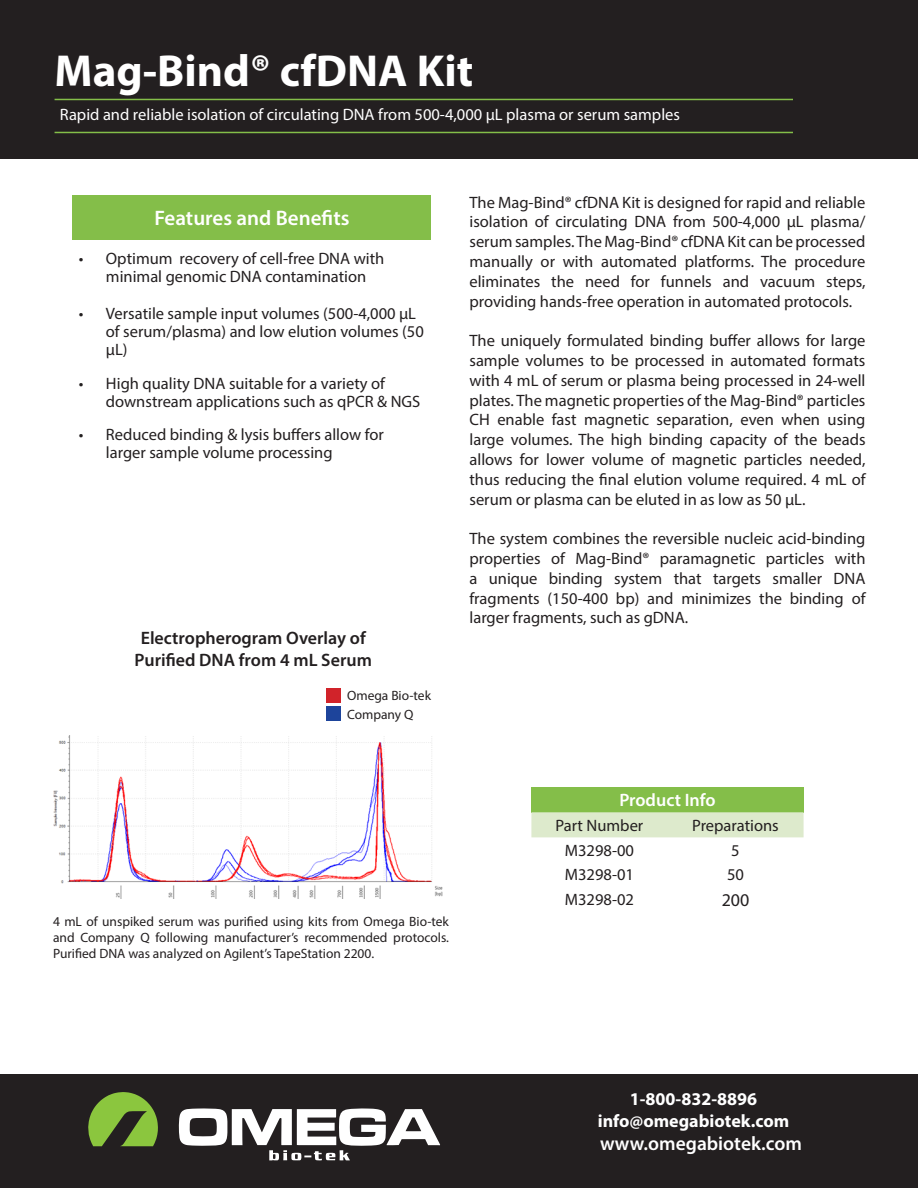
<style>
.page{position:relative;width:918px;height:1188px;background:#fff}
.page>*{position:absolute;margin:0;border:0;box-sizing:border-box;transform-origin:0 0}
.t1{font:700 45px "Myriad Pro";color:#fff}
.t2{font:600 21px "Myriad Pro";color:#fff}
.t3{font:600 19.5px "Myriad Pro";color:#fff}
.t4{font:600 18px/21.6px "Myriad Pro";color:#231f20;text-align:center}
.t5{font:700 18px "Myriad Pro";color:#fff}
.t6{font:600 18px "Myriad Pro";color:#fff}
.t7{font:18px "Myriad Pro";color:#231f20}
.t8{font:16.5px/19.8px "Myriad Pro";color:#231f20;text-align:justify}
.t9{font:16.5px "Myriad Pro";color:#fff}
.t10{font:13.5px/16.2px "Myriad Pro";color:#231f20;text-align:justify}
</style>
<div class="page">
<div style="left:0;top:0;width:918px;height:159px;background:#231f20"></div>
<hr style="left:55px;top:99px;width:738px;height:1px;background:#84be49">
<hr style="left:55px;top:132px;width:738px;height:1px;background:#84be49">
<div style="left:0;top:1075px;width:918px;height:113px;background:#231f20"></div>
<svg style="left:88px;top:1092px;width:70px;height:54px"></svg>
<svg style="left:178px;top:1108px;width:262px;height:52px"></svg>
<div style="left:73px;top:195px;width:358px;height:45px;background:#84be49"></div>
<div style="left:531px;top:787px;width:273px;height:25px;background:#84be49"></div>
<div style="left:531px;top:812px;width:273px;height:25px;background:#ddeacc"></div>
<div style="left:326px;top:688px;width:15px;height:14px;background:#d1232a"></div>
<div style="left:326px;top:707px;width:15px;height:14px;background:#1d449b"></div>
<img style="left:53px;top:735px;width:390px;height:163px">
<p class="t1" style="left:55px;top:42px;width:420px">Mag-Bind® cfDNA Kit</p>
<p class="t9" style="left:60px;top:104px;width:622px">Rapid and reliable isolation of circulating DNA from 500-4,000 µL plasma or serum samples</p>
<p class="t2" style="left:154px;top:205px;width:197px">Features and Benefits</p>
<p class="t8" style="left:79px;top:249px;width:307px;line-height:18px;text-align:center">• Optimum recovery of cell-free DNA with minimal genomic DNA contamination</p>
<p class="t8" style="left:106px;top:304px;width:319px;line-height:18px;text-align:left;text-indent:-27px">• Versatile sample input volumes (500-4,000 µL of serum/plasma) and low elution volumes (50 µL)</p>
<p class="t8" style="left:106px;top:374px;width:316px;line-height:18px;text-indent:-27px">• High quality DNA suitable for a variety of downstream applications such as qPCR &amp; NGS</p>
<p class="t8" style="left:106px;top:425px;width:279px;line-height:18px;text-indent:-27px">• Reduced binding &amp; lysis buffers allow for larger sample volume processing</p>
<p class="t4" style="left:135px;top:627px;width:239px">Electropherogram Overlay of<br>Purified DNA from 4 mL Serum</p>
<p class="t10" style="left:347px;top:687px;width:85px">Omega Bio-tek</p>
<p class="t10" style="left:347px;top:706px;width:68px">Company Q</p>
<p class="t8" style="left:470px;top:192px;width:398px">The Mag-Bind® cfDNA Kit is designed for rapid and reliable isolation of circulating DNA from 500-4,000 µL plasma/ serum samples. The Mag-Bind® cfDNA Kit can be processed manually or with automated platforms. The procedure eliminates the need for funnels and vacuum steps, providing hands-free operation in automated protocols.</p>
<p class="t8" style="left:470px;top:331px;width:398px">The uniquely formulated binding buffer allows for large sample volumes to be processed in automated formats with 4 mL of serum or plasma being processed in 24-well plates. The magnetic properties of the Mag-Bind® particles CH enable fast magnetic separation, even when using large volumes. The high binding capacity of the beads allows for lower volume of magnetic particles needed, thus reducing the final elution volume required. 4 mL of serum or plasma can be eluted in as low as 50 µL.</p>
<p class="t8" style="left:470px;top:529px;width:398px">The system combines the reversible nucleic acid-binding properties of Mag-Bind® paramagnetic particles with a unique binding system that targets smaller DNA fragments (150-400 bp) and minimizes the binding of larger fragments, such as gDNA.</p>
<p class="t10" style="left:53px;top:913px;width:398px">4 mL of unspiked serum was purified using kits from Omega Bio-tek and Company Q following manufacturer’s recommended protocols.<br>Purified DNA was analyzed on Agilent’s TapeStation 2200.</p>
<p class="t6" style="left:619px;top:789px;width:98px">Product Info</p>
<p class="t8" style="left:556px;top:815px;width:89px">Part Number</p>
<p class="t8" style="left:692px;top:815px;width:88px">Preparations</p>
<p class="t8" style="left:565px;top:840px;width:71px">M3298-00</p>
<p class="t8" style="left:731px;top:840px;width:10px">5</p>
<p class="t8" style="left:565px;top:864px;width:71px">M3298-01</p>
<p class="t8" style="left:727px;top:864px;width:18px">50</p>
<p class="t8" style="left:565px;top:889px;width:71px">M3298-02</p>
<p class="t7" style="left:722px;top:889px;width:29px">200</p>
<p class="t5" style="left:630px;top:1088px;width:129px">1-800-832-8896</p>
<p class="t5" style="left:598px;top:1109px;width:193px">info@omegabiotek.com</p>
<p class="t3" style="left:600px;top:1131px;width:203px">www.omegabiotek.com</p>
</div>
